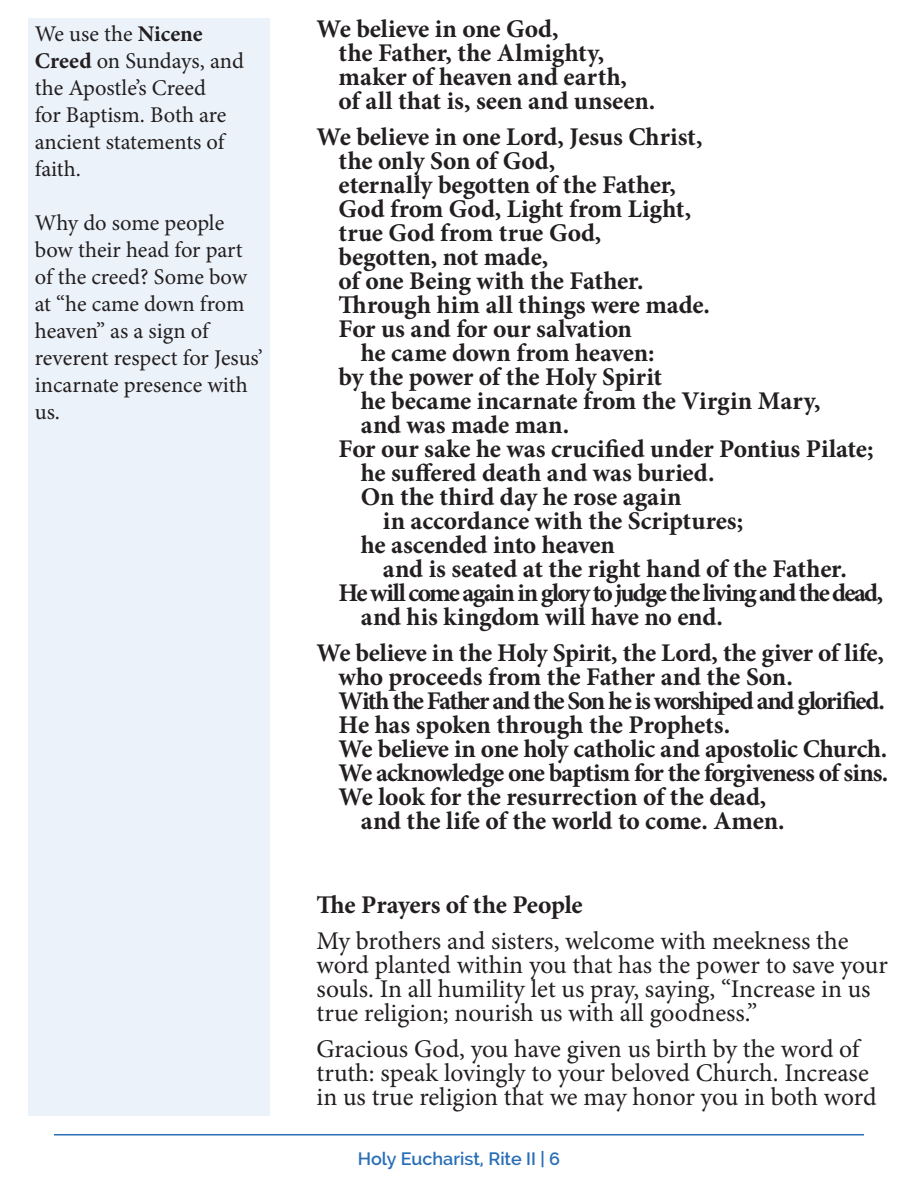
<style>
.page{position:relative;width:918px;height:1188px;background:#fff}
.page>*{position:absolute;margin:0;border:0;box-sizing:border-box;transform-origin:0 0}
.t1{font:700 25.5px/24px "Minion Pro";letter-spacing:-.015em;color:#231f20}
.People{font:25.5px/24px "Minion Pro";letter-spacing:-.005em;color:#231f20}
.t2{font:700 25.5px "Minion Pro";letter-spacing:-.07em;color:#231f20}
.t3{font:700 25.5px "Minion Pro";letter-spacing:-.055em;color:#231f20}
.t4{font:700 25.5px "Minion Pro";letter-spacing:-.04em;color:#231f20}
.t5{font:700 25.5px "Minion Pro";letter-spacing:.005em;color:#231f20}
.t6{font:22.5px/27px "Minion Pro";letter-spacing:-.005em;color:#231f20}
.t7{font:600 18px "Raleway";color:#296eb7}
.s1{font-weight:700}
</style>
<div class="page">
<hr style="left:54px;top:1134px;width:810px;height:2px;background:#296eb7">
<div style="left:28px;top:18px;width:242px;height:1098px;background:#ebf2f9"></div>
<p class="t6" style="left:35px;top:21px;width:211px">We use the <span class="s1">Nicene<br>Creed</span> on Sundays, and the Apostle’s Creed<br>for Baptism. Both are ancient statements of faith.</p>
<p class="t6" style="left:35px;top:210px;width:230px">Why do some people bow their head for part of the creed? Some bow at “he came down from heaven” as a sign of reverent respect for Jesus’ incarnate presence with us.</p>
<p class="t1" style="left:339px;top:16px;width:318px;text-indent:-22px">We believe in one God,<br>the Father, the Almighty, maker of heaven and earth, of all that is, seen and unseen.</p>
<p class="t1" style="left:316px;top:124px;width:388px">We believe in one Lord, Jesus Christ,</p>
<p class="t1" style="left:339px;top:148px;width:218px">the only Son of God,</p>
<p class="t1" style="left:339px;top:172px;width:339px">eternally begotten of the Father,</p>
<p class="t5" style="left:339px;top:190px;width:354px">God from God, Light from Light,</p>
<p class="t1" style="left:339px;top:220px;width:264px">true God from true God,</p>
<p class="t1" style="left:339px;top:244px;width:211px">begotten, not made,</p>
<p class="t1" style="left:339px;top:268px;width:307px">of one Being with the Father.</p>
<p class="t1" style="left:339px;top:292px;width:373px">Through him all things were made.</p>
<p class="t1" style="left:339px;top:316px;width:295px">For us and for our salvation</p>
<p class="t1" style="left:361px;top:340px;width:295px">he came down from heaven:</p>
<p class="t1" style="left:339px;top:364px;width:325px">by the power of the Holy Spirit</p>
<p class="t1" style="left:361px;top:388px;width:461px">he became incarnate from the Virgin Mary,</p>
<p class="t1" style="left:361px;top:412px;width:210px">and was made man.</p>
<p class="t1" style="left:339px;top:436px;width:536px">For our sake he was crucified under Pontius Pilate;</p>
<p class="t1" style="left:361px;top:460px;width:355px">he suffered death and was buried.</p>
<p class="t1" style="left:361px;top:484px;width:322px">On the third day he rose again</p>
<p class="t1" style="left:383px;top:508px;width:362px">in accordance with the Scriptures;</p>
<p class="t1" style="left:361px;top:532px;width:256px">he ascended into heaven</p>
<p class="t1" style="left:383px;top:556px;width:465px">and is seated at the right hand of the Father.</p>
<p class="t2" style="left:339px;top:574px;width:546px">He will come again in glory to judge the living and the dead,</p>
<p class="t1" style="left:361px;top:604px;width:364px">and his kingdom will have no end.</p>
<p class="t1" style="left:316px;top:640px;width:569px">We believe in the Holy Spirit, the Lord, the giver of life,</p>
<p class="t1" style="left:339px;top:664px;width:456px">who proceeds from the Father and the Son.</p>
<p class="t3" style="left:339px;top:682px;width:548px">With the Father and the Son he is worshiped and glorified.</p>
<p class="t1" style="left:339px;top:712px;width:393px">He has spoken through the Prophets.</p>
<p class="t1" style="left:339px;top:736px;width:550px">We believe in one holy catholic and apostolic Church.</p>
<p class="t4" style="left:339px;top:754px;width:551px">We acknowledge one baptism for the forgiveness of sins.</p>
<p class="t1" style="left:339px;top:784px;width:429px">We look for the resurrection of the dead,</p>
<p class="t1" style="left:361px;top:808px;width:425px">and the life of the world to come. Amen.</p>
<p class="t1" style="left:316px;top:892px;width:268px">The Prayers of the People</p>
<p class="People" style="left:316px;top:929px;width:573px">My brothers and sisters, welcome with meekness the word planted within you that has the power to save your souls. In all humility let us pray, saying, “Increase in us true religion; nourish us with all goodness.”</p>
<p class="People" style="left:316px;top:1037px;width:562px">Gracious God, you have given us birth by the word of truth: speak lovingly to your beloved Church. Increase in us true religion that we may honor you in both word</p>
<p class="t7" style="left:358px;top:1149px;width:204px">Holy Eucharist, Rite II | 6</p>
</div>
